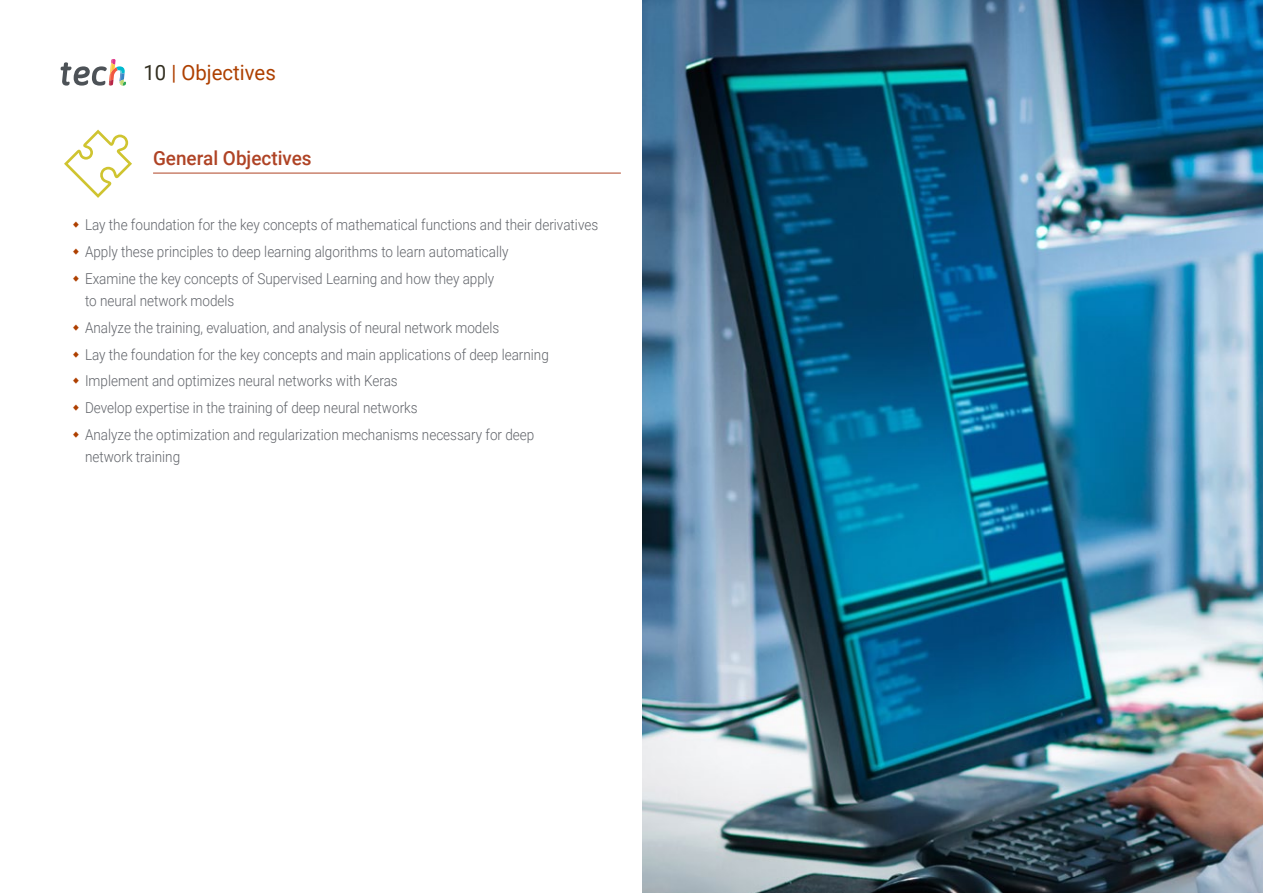
<style>
.page{position:relative;width:1263px;height:893px;background:#fff}
.page>*{position:absolute;margin:0;border:0;box-sizing:border-box;transform-origin:0 0}
.t1{font:21px "Roboto";color:#ae4000}
.t2{font:500 19.5px "Roboto";color:#af4325}
.t3{font:300 15px/26.7px "Roboto";color:#61646a;scale:.9 1}
.s1{color:#312e20}
</style>
<div class="page">
<img style="left:642px;top:0;width:621px;height:893px">
<svg style="left:61px;top:59px;width:65px;height:27px"></svg>
<hr style="left:153px;top:173px;width:468px;height:1px;background:#af4325">
<svg style="left:64px;top:130px;width:68px;height:68px"></svg>
<h1 class="t1" style="left:144px;top:57px;width:134px"><span class="s1">10</span> | Objectives</h1>
<h2 class="t2" style="left:153px;top:144px;width:160px">General Objectives</h2>
<p class="t3" style="left:85px;top:211px;width:572px">Lay the foundation for the key concepts of mathematical functions and their derivatives<br>Apply these principles to deep learning algorithms to learn automatically<br>Examine the key concepts of Supervised Learning and how they apply</p>
<p class="t3" style="left:85px;top:287px;width:517px">to neural network models<br>Analyze the training, evaluation, and analysis of neural network models<br>Lay the foundation for the key concepts and main applications of deep learning Implement and optimizes neural networks with Keras<br>Develop expertise in the training of deep neural networks<br>Analyze the optimization and regularization mechanisms necessary for deep</p>
<p class="t3" style="left:85px;top:443px;width:107px">network training</p>
</div>
